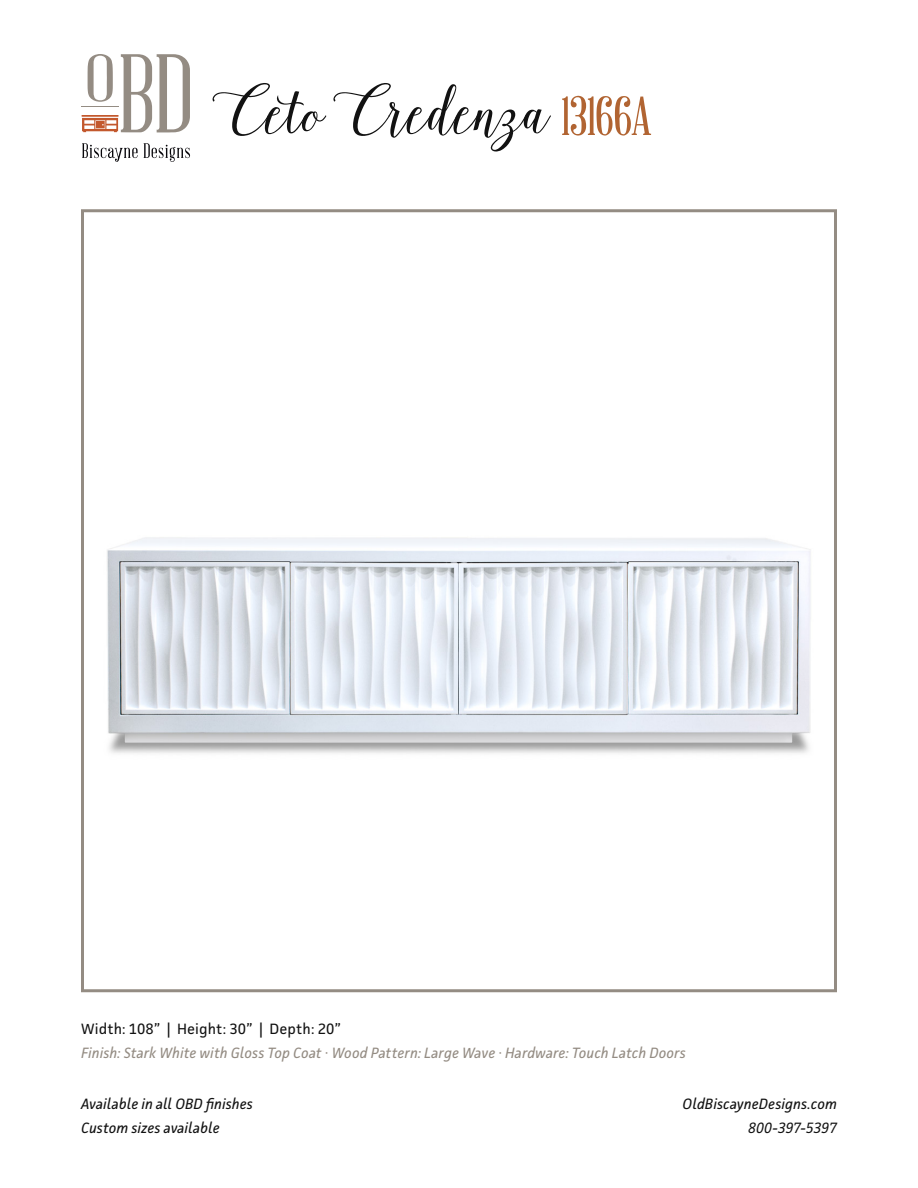
<style>
.page{position:relative;width:918px;height:1188px;background:#fff}
.page>*{position:absolute;margin:0;border:0;box-sizing:border-box;transform-origin:0 0}
.t1{font:93px "Isabella Script";color:#121212}
.t2{font:italic 15px "Facit";letter-spacing:.005em;color:#948c83}
.t3{font:italic 15px "Facit";letter-spacing:.005em;color:#121212}
.t4{font:15px "Facit";letter-spacing:.005em;color:#121212}
.s1{font-family:"Abraham Lincoln";font-size:54px;color:#b16432}
.s2{font-family:"Calibri";font-style:normal}
</style>
<div class="page">
<svg style="left:82px;top:143px;width:56px;height:19px"></svg>
<svg style="left:144px;top:143px;width:46px;height:19px"></svg>
<svg style="left:81px;top:54px;width:109px;height:78px"></svg>
<img style="left:107px;top:537px;width:704px;height:217px">
<div style="left:81px;top:209px;width:756px;height:783px;border:3px solid #948c83"></div>
<p class="t1" style="left:216px;top:70px;width:437px">Ceto Credenza <span class="s1">13166A</span></p>
<p class="t4" style="left:81px;top:1019px;width:261px">Width: 108” | Height: 30” | Depth: 20”</p>
<p class="t2" style="left:81px;top:1043px;width:606px">Finish: Stark White with Gloss Top Coat <span class="s2">·</span> Wood Pattern: Large Wave <span class="s2">·</span> Hardware: Touch Latch Doors</p>
<p class="t3" style="left:81px;top:1094px;width:174px">Available in all OBD finishes</p>
<p class="t3" style="left:683px;top:1094px;width:156px">OldBiscayneDesigns.com</p>
<p class="t3" style="left:81px;top:1118px;width:140px">Custom sizes available</p>
<p class="t3" style="left:748px;top:1118px;width:90px">800-397-5397</p>
</div>
